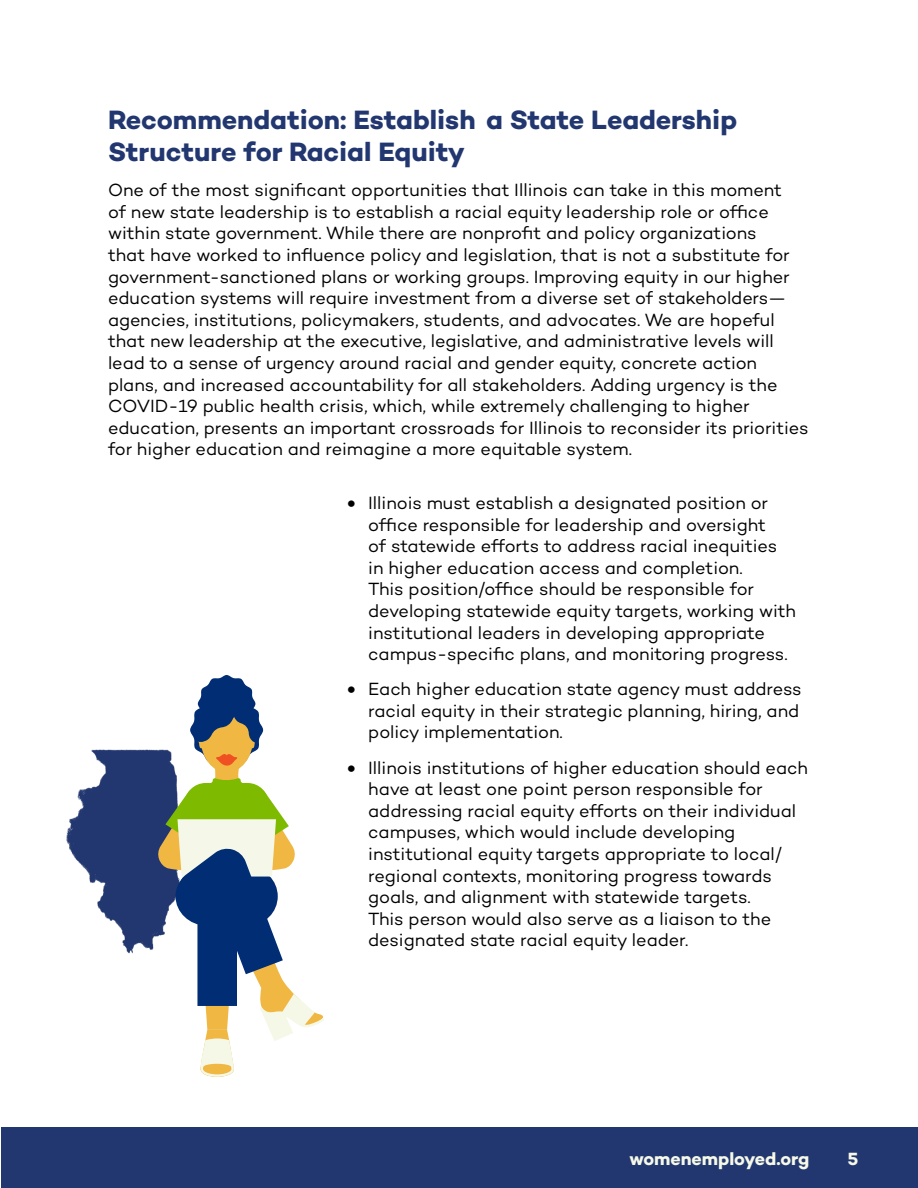
<style>
.page{position:relative;width:918px;height:1188px;background:#fff}
.page>*{position:absolute;margin:0;border:0;box-sizing:border-box;transform-origin:0 0}
.t1{font:700 27px/32.4px "Campton";color:#223770}
.t2{font:18px/21.6px "Campton";letter-spacing:-.005em;color:#000}
.t3{font:700 18px "Campton";letter-spacing:-.01em;color:#f6f9e8}
.s1{font-weight:900}
</style>
<div class="page">
<div style="left:1px;top:1128px;width:917px;height:60px;background:#223770"></div>
<img style="left:66px;top:749px;width:92px;height:205px">
<svg style="left:158px;top:675px;width:166px;height:402px"></svg>
<h1 class="t1" style="left:108px;top:103px;width:631px">Recommendation: Establish a State Leadership<br>Structure for Racial Equity</h1>
<p class="t2" style="left:108px;top:179px;width:702px">One of the most significant opportunities that Illinois can take in this moment<br>of new state leadership is to establish a racial equity leadership role or office within state government. While there are nonprofit and policy organizations<br>that have worked to influence policy and legislation, that is not a substitute for government-sanctioned plans or working groups. Improving equity in our higher education systems will require investment from a diverse set of stakeholders— agencies, institutions, policymakers, students, and advocates. We are hopeful that new leadership at the executive, legislative, and administrative levels will lead to a sense of urgency around racial and gender equity, concrete action plans, and increased accountability for all stakeholders. Adding urgency is the COVID-19 public health crisis, which, while extremely challenging to higher education, presents an important crossroads for Illinois to reconsider its priorities for higher education and reimagine a more equitable system.</p>
<p class="t2" style="left:368px;top:492px;width:429px;text-indent:-20px"><span class="s1">•</span> Illinois must establish a designated position or office responsible for leadership and oversight<br>of statewide efforts to address racial inequities in higher education access and completion.<br>This position/office should be responsible for developing statewide equity targets, working with institutional leaders in developing appropriate campus-specific plans, and monitoring progress.</p>
<p class="t2" style="left:368px;top:678px;width:435px;text-indent:-20px"><span class="s1">•</span> Each higher education state agency must address racial equity in their strategic planning, hiring, and policy implementation.</p>
<p class="t2" style="left:368px;top:756px;width:441px;text-indent:-20px"><span class="s1">•</span> Illinois institutions of higher education should each have at least one point person responsible for addressing racial equity efforts on their individual campuses, which would include developing institutional equity targets appropriate to local/ regional contexts, monitoring progress towards goals, and alignment with statewide targets.<br>This person would also serve as a liaison to the designated state racial equity leader.</p>
<p class="t3" style="left:630px;top:1147px;width:181px">womenemployed.org</p>
<p class="t3" style="left:848px;top:1147px;width:12px">5</p>
</div>
